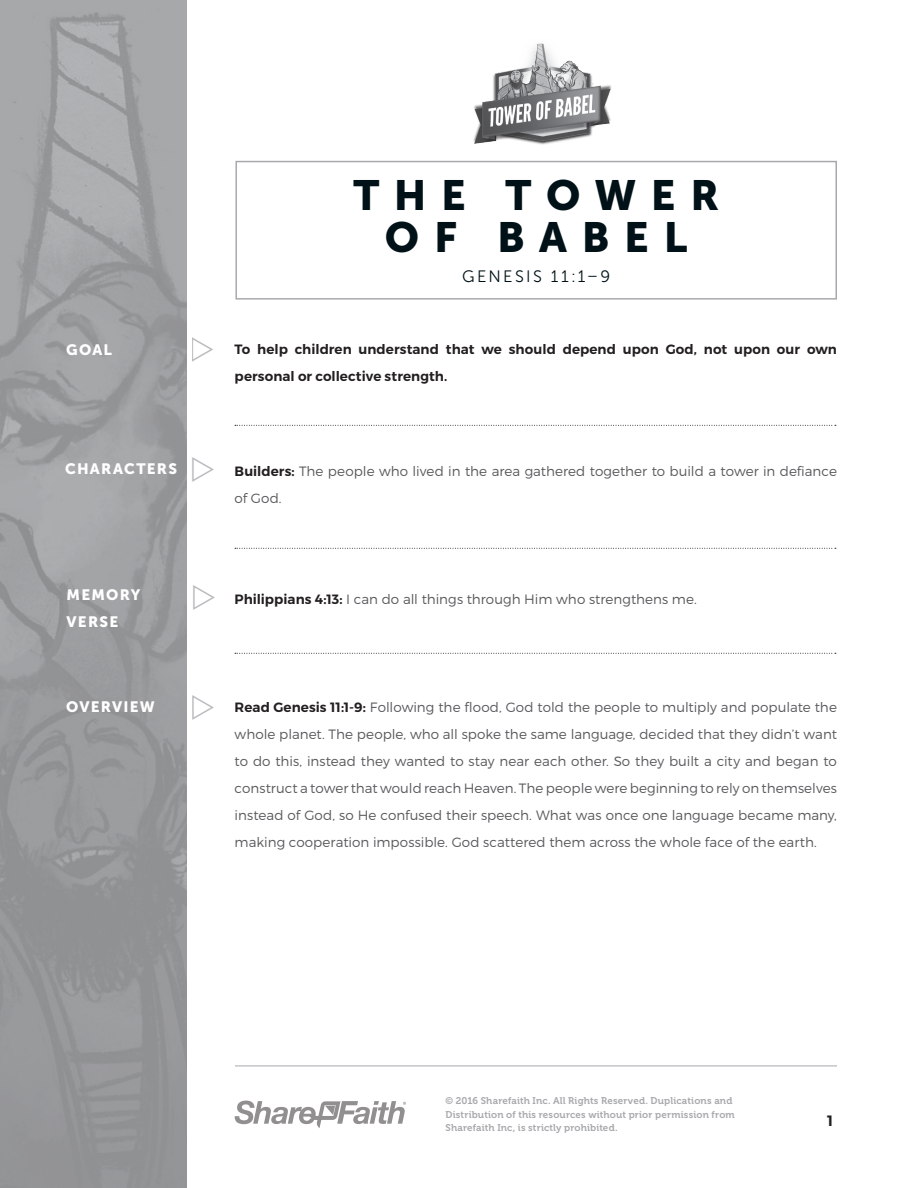
<style>
.page{position:relative;width:918px;height:1188px;background:#fff}
.page>*{position:absolute;margin:0;border:0;box-sizing:border-box;transform-origin:0 0}
.t1{font:42px/42px "Museo Sans 900";letter-spacing:.35em;color:#001117;text-align:center}
.t2{font:16.5px "Museo Sans 300";letter-spacing:.14em;color:#001117}
.side-bar_Headings{font:15px "Museo Sans 900";letter-spacing:.085em;color:#fff}
.Heading{font:15px "Museo Sans 900";letter-spacing:.085em;color:#fff}
.t3{font:600 15px "Montserrat";color:#231f20}
.Mem_Verse_Paragraph{font:300 13.5px/27px "Montserrat";color:#58595b;text-align:justify}
.body_paragraph{font:600 13.5px/27px "Montserrat";letter-spacing:.005em;color:#231f20}
.Bold-First-Paragraph{font:300 13.5px/27px "Montserrat";color:#58595b}
.t4{font:9.75px/13.5px "Museo 700";letter-spacing:.015em;color:#a7a9ac}
.s1{font-weight:600;color:#231f20}
</style>
<div class="page">
<img style="left:0;top:0;width:187px;height:1188px">
<hr style="left:235px;top:1066px;width:602px;height:1px;background:#a7a9ac">
<svg style="left:235px;top:1101px;width:171px;height:27px"></svg>
<img style="left:473px;top:43px;width:139px;height:102px">
<div style="left:235px;top:161px;width:602px;height:139px;border:2px solid #a7a9ac"></div>
<svg style="left:235px;top:425px;width:601px;height:1px"></svg>
<svg style="left:235px;top:548px;width:601px;height:1px"></svg>
<svg style="left:235px;top:653px;width:601px;height:1px"></svg>
<h1 class="t1" style="left:353px;top:174px;width:367px">THE TOWER<br>OF BABEL</h1>
<p class="t2" style="left:462px;top:267px;width:149px">GENESIS 11:1–9</p>
<p class="side-bar_Headings" style="left:66px;top:341px;width:47px">GOAL</p>
<p class="body_paragraph" style="left:235px;top:336px;width:604px">To help children understand that we should depend upon God, not upon our own personal or collective strength.</p>
<p class="side-bar_Headings" style="left:65px;top:461px;width:113px">CHARACTERS</p>
<p class="Bold-First-Paragraph" style="left:235px;top:457px;width:604px"><span class="s1">Builders:</span> The people who lived in the area gathered together to build a tower in defiance of God.</p>
<p class="side-bar_Headings" style="left:67px;top:586px;width:75px">MEMORY</p>
<p class="side-bar_Headings" style="left:67px;top:613px;width:53px">VERSE</p>
<p class="Mem_Verse_Paragraph" style="left:235px;top:586px;width:464px"><span class="s1">Philippians 4:13:</span> I can do all things through Him who strengthens me.</p>
<p class="Heading" style="left:66px;top:698px;width:90px">OVERVIEW</p>
<p class="Mem_Verse_Paragraph" style="left:235px;top:694px;width:604px"><span class="s1">Read Genesis 11:1-9:</span> Following the flood, God told the people to multiply and populate the whole planet. The people, who all spoke the same language, decided that they didn’t want to do this, instead they wanted to stay near each other. So they built a city and began to construct a tower that would reach Heaven. The people were beginning to rely on themselves instead of God, so He confused their speech. What was once one language became many, making cooperation impossible. God scattered them across the whole face of the earth.</p>
<p class="t4" style="left:446px;top:1094px;width:291px">© 2016 Sharefaith Inc. All Rights Reserved. Duplications and<br>Distribution of this resources without prior permission from<br>Sharefaith Inc, is strictly prohibited.</p>
<p class="t3" style="left:827px;top:1112px;width:8px">1</p>
</div>
